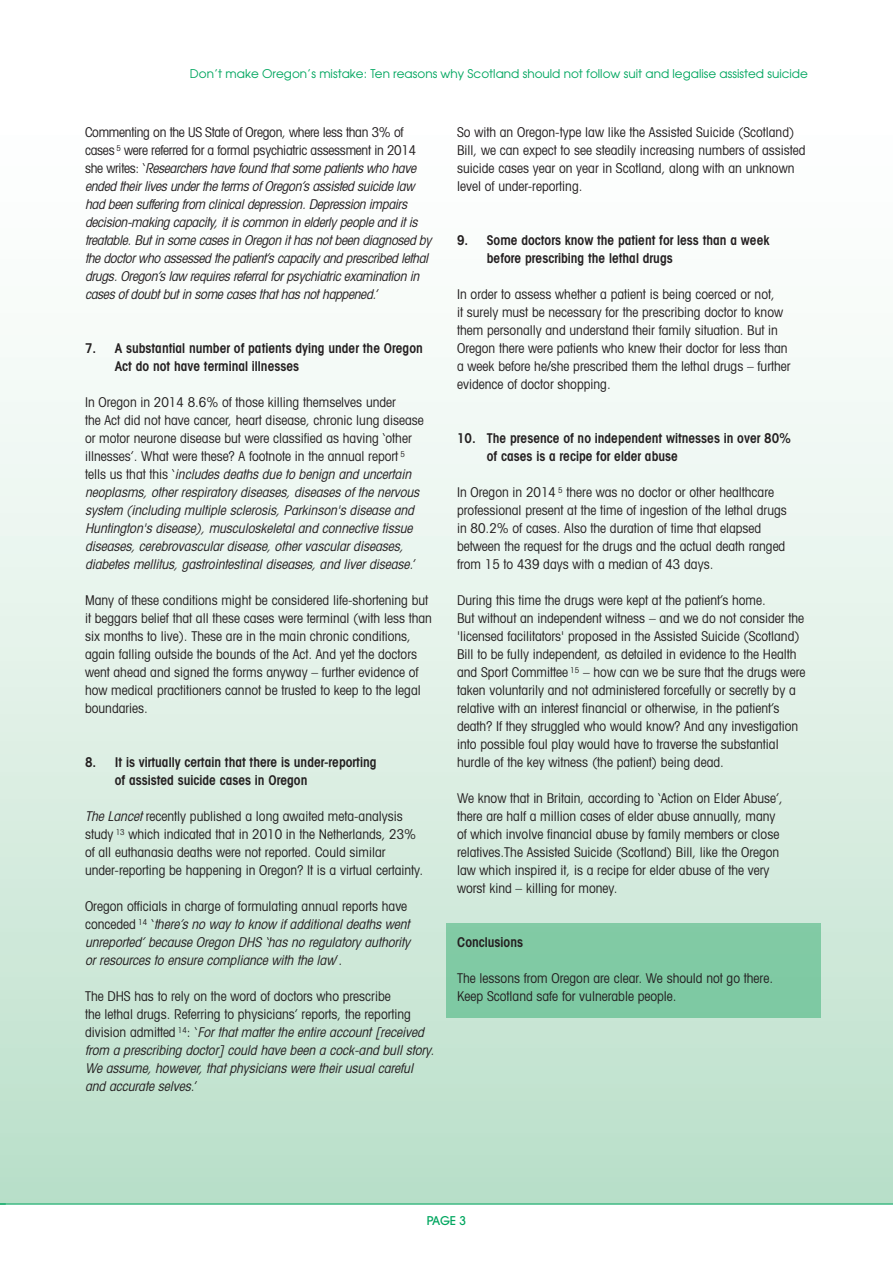
<style>
.page{position:relative;width:893px;height:1263px;background:#fff}
.page>*{position:absolute;margin:0;border:0;box-sizing:border-box;transform-origin:0 0}
.t1{font:condensed 13.5px/18px "Avant Garde";color:#231f20}
.t2{font:italic condensed 13.5px/18px "Avant Garde";color:#231f20}
.t3{font:italic condensed 13.5px/18px "Avant Garde";letter-spacing:-.02em;color:#231f20}
.t4{font:600 condensed 13.5px/18px "Avant Garde";color:#231f20}
.t5{font:12px "Avant Garde";color:#00a65f}
.t6{font:500 12px "Avant Garde";color:#00a65f}
.s1{font-style:normal}
.s2{font-style:italic}
</style>
<div class="page">
<div style="left:446px;top:924px;width:375px;height:93px;background:#80caa4"></div>
<hr style="left:0;top:1203px;width:893px;height:1px;background:#00a65f">
<p class="t5" style="left:190px;top:67px;width:619px">Don’t make Oregon’s mistake: Ten reasons why Scotland should not follow suit and legalise assisted suicide</p>
<p class="t3" style="left:85px;top:125px;width:348px"><span class="s1">Commenting on the US State of Oregon, where less than 3% of cases</span> <sup>5</sup> <span class="s1">were referred for a formal psychiatric assessment in 2014<br>s h e w r i t e s : ‘</span> Researchers have found that some patients who have ended their lives under the terms of Oregon’s assisted suicide law had been suffering from clinical depression. Depression impairs decision-making capacity, it is common in elderly people and it is treatable. But in some cases in Oregon it has not been diagnosed by the doctor who assessed the patient’s capacity and prescribed lethal drugs. Oregon’s law requires referral for psychiatric examination in cases of doubt but in some cases that has not happened.<span class="s1">’</span></p>
<p class="t4" style="left:115px;top:341px;width:310px;text-indent:-30px">7. A substantial number of patients dying under the Oregon<br>Act do not have terminal illnesses</p>
<p class="t2" style="left:85px;top:395px;width:340px"><span class="s1">In Oregon in 2014 8.6% of those killing themselves under<br>the Act did not have cancer, heart disease, chronic lung disease or motor neurone disease but were classified as having ‘other illnesses’. What were these? A footnote in the annual report</span> <sup>5<br></sup><span class="s1">te l l s u s t h a t t h i s ‘</span> includes deaths due to benign and uncertain neoplasms, other respiratory diseases, diseases of the nervous system (including multiple sclerosis, Parkinson's disease and Huntington's disease), musculoskeletal and connective tissue diseases, cerebrovascular disease, other vascular diseases, diabetes mellitus, gastrointestinal diseases, and liver disease.<span class="s1">’</span></p>
<p class="t1" style="left:85px;top:593px;width:348px">Many of these conditions might be considered life-shortening but it beggars belief that all these cases were terminal (with less than six months to live). These are in the main chronic conditions, again falling outside the bounds of the Act. And yet the doctors went ahead and signed the forms anyway – further evidence of how medical practitioners cannot be trusted to keep to the legal boundaries.</p>
<p class="t4" style="left:115px;top:755px;width:263px;text-indent:-30px">8. It is virtually certain that there is under-reporting of assisted suicide cases in Oregon</p>
<p class="t1" style="left:85px;top:809px;width:340px"><span class="s2">TheLancet</span> recently published a long awaited meta-analysis study <sup>13</sup> which indicated that in 2010 in the Netherlands, 23% of all euthanasia deaths were not reported. Could similar under-reporting be happening in Oregon? It is a virtual certainty.</p>
<p class="t2" style="left:85px;top:899px;width:327px"><span class="s1">Oregon officials in charge of formulating annual reports have c o n c e d e d</span> <sup>1</sup> <sup>4</sup> <span class="s1">‘</span> there’s no way to know if additional deaths went unreported’ because Oregon DHS ‘has no regulatory authority or resources to ensure compliance with the law<span class="s1">’ .</span></p>
<p class="t2" style="left:85px;top:989px;width:353px"><span class="s1">The DHS has to rely on the word of doctors who prescribe<br>the lethal drugs. Referring to physicians’ reports, the reporting division admitted</span> <sup>14</sup><span class="s1">: ‘</span>Forthat mattertheentireaccount [received from a prescribing doctor] could have been a cock-and bull story.<br>We assume, however, that physicians were their usual careful and accurate selves<span class="s1">. ’</span></p>
<p class="t1" style="left:457px;top:125px;width:350px">So with an Oregon-type law like the Assisted Suicide (Scotland)<br>Bill, we can expect to see steadily increasing numbers of assisted suicide cases year on year in Scotland, along with an unknown level of under-reporting.</p>
<p class="t4" style="left:487px;top:233px;width:284px;text-indent:-30px">9. Some doctors know the patient for less than a week before prescribing the lethal drugs</p>
<p class="t1" style="left:457px;top:287px;width:335px">In order to assess whether a patient is being coerced or not,<br>it surely must be necessary for the prescribing doctor to know them personally and understand their family situation. But in Oregon there were patients who knew their doctor for less than a week before he/she prescribed them the lethal drugs – further evidence of doctor shopping.</p>
<p class="t4" style="left:487px;top:431px;width:306px;text-indent:-30px">10. The presence of no independent witnesses in over 80% of cases is a recipe for elder abuse</p>
<p class="t1" style="left:457px;top:485px;width:331px">In Oregon in 2014 <sup>5</sup> there was no doctor or other healthcare professional present at the time of ingestion of the lethal drugs in 80.2% of cases. Also the duration of time that elapsed between the request for the drugs and the actual death ranged from 15 to 439 days with a median of 43 days.</p>
<p class="t1" style="left:457px;top:593px;width:350px">During this time the drugs were kept at the patient’s home.<br>But without an independent witness – and we do not consider the 'licensed facilitators' proposed in the Assisted Suicide (Scotland)<br>Bill to be fully independent, as detailed in evidence to the Health and Sport Committee <sup>15</sup> – how can we be sure that the drugs were taken voluntarily and not administered forcefully or secretly by a relative with an interest financial or otherwise, in the patient’s death? If they struggled who would know? And any investigation into possible foul play would have to traverse the substantial hurdle of the key witness (the patient) being dead.</p>
<p class="t1" style="left:457px;top:791px;width:327px">We know that in Britain, according to ‘Action on Elder Abuse’, there are half a million cases of elder abuse annually, many of which involve financial abuse by family members or close relatives.The Assisted Suicide (Scotland) Bill, like the Oregon law which inspired it, is a recipe for elder abuse of the very worst kind – killing for money.</p>
<p class="t4" style="left:457px;top:935px;width:67px">Conclusions</p>
<p class="t1" style="left:457px;top:971px;width:317px">The lessons from Oregon are clear. We should not go there.<br>Keep Scotland safe for vulnerable people.</p>
<p class="t6" style="left:427px;top:1216px;width:41px">PAGE 3</p>
</div>
